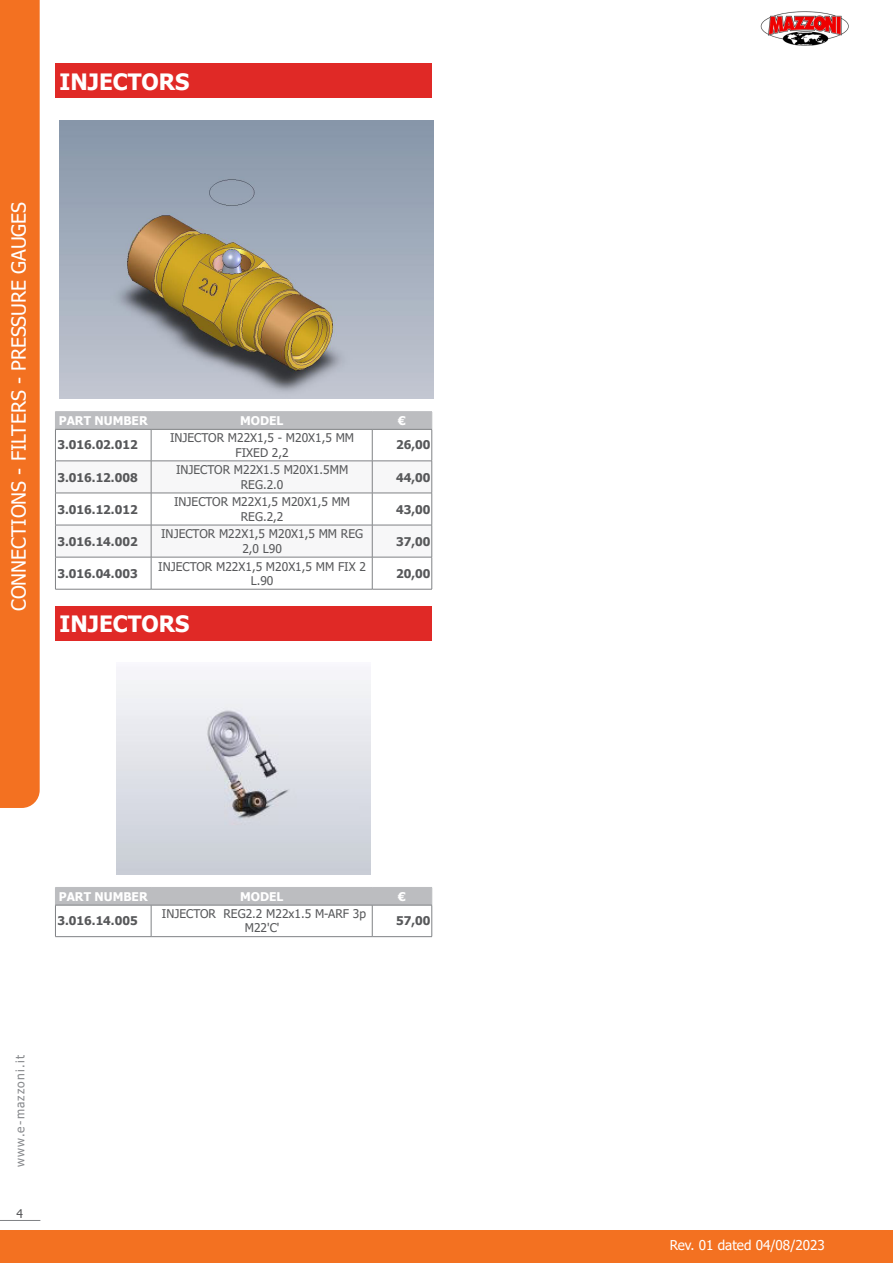
<style>
.page{position:relative;width:893px;height:1263px;background:#fff}
.page>*{position:absolute;margin:0;border:0;box-sizing:border-box;transform-origin:0 0}
.Gruppo_Descrizione{font:700 22.5px "Tahoma";color:#fff}
.t1{font:19.5px "Tahoma";color:#fff}
.t2{font:13.5px "Tahoma";color:#fff}
.TabDati_Val{font:12px/14.4px "Tahoma";color:#57585a;text-align:center}
.Codice{font:700 12px "Tahoma";color:#57585a}
.TabDati_Int{font:700 12px "Tahoma";color:#fff}
.Prezzo{font:700 12px "Tahoma";color:#57585a}
.t3{font:12px "Tahoma";letter-spacing:.1em;color:#87898c}
</style>
<div class="page">
<div style="left:0;top:1230px;width:893px;height:33px;background:#f37121"></div>
<div style="left:0;top:0;width:40px;height:808px;background:#f37121"></div>
<hr style="left:0;top:1220px;width:40px;height:1px;background:#808285">
<img style="left:760px;top:11px;width:89px;height:35px">
<div style="left:55px;top:64px;width:377px;height:34px;background:#e02926"></div>
<img style="left:60px;top:121px;width:374px;height:278px">
<svg style="left:56px;top:462px;width:376px;height:95px"></svg>
<hr style="left:55px;top:411px;width:96px;height:1px;background:#bcbdc0">
<hr style="left:151px;top:411px;width:221px;height:1px;background:#bcbdc0">
<hr style="left:372px;top:411px;width:60px;height:1px;background:#bcbdc0">
<div style="left:55px;top:412px;width:378px;height:17px;background:#bcbdc0"></div>
<hr style="left:55px;top:429px;width:96px;height:1px;background:#808285">
<hr style="left:55px;top:429px;width:1px;height:32px;background:#808285">
<hr style="left:151px;top:429px;width:221px;height:1px;background:#808285">
<hr style="left:151px;top:429px;width:1px;height:32px;background:#808285">
<hr style="left:372px;top:429px;width:60px;height:1px;background:#808285">
<hr style="left:372px;top:429px;width:1px;height:32px;background:#808285">
<hr style="left:432px;top:429px;width:1px;height:32px;background:#808285">
<hr style="left:55px;top:461px;width:96px;height:1px;background:#808285">
<hr style="left:55px;top:461px;width:1px;height:32px;background:#808285">
<hr style="left:151px;top:461px;width:221px;height:1px;background:#808285">
<hr style="left:151px;top:461px;width:1px;height:32px;background:#808285">
<hr style="left:372px;top:461px;width:60px;height:1px;background:#808285">
<hr style="left:372px;top:461px;width:1px;height:32px;background:#808285">
<hr style="left:432px;top:461px;width:1px;height:32px;background:#808285">
<hr style="left:55px;top:493px;width:96px;height:1px;background:#808285">
<hr style="left:55px;top:493px;width:1px;height:32px;background:#808285">
<hr style="left:151px;top:493px;width:221px;height:1px;background:#808285">
<hr style="left:151px;top:493px;width:1px;height:32px;background:#808285">
<hr style="left:372px;top:493px;width:60px;height:1px;background:#808285">
<hr style="left:372px;top:493px;width:1px;height:32px;background:#808285">
<hr style="left:432px;top:493px;width:1px;height:32px;background:#808285">
<hr style="left:55px;top:525px;width:96px;height:1px;background:#808285">
<hr style="left:55px;top:525px;width:1px;height:32px;background:#808285">
<hr style="left:151px;top:525px;width:221px;height:1px;background:#808285">
<hr style="left:151px;top:525px;width:1px;height:32px;background:#808285">
<hr style="left:372px;top:525px;width:60px;height:1px;background:#808285">
<hr style="left:372px;top:525px;width:1px;height:32px;background:#808285">
<hr style="left:432px;top:525px;width:1px;height:32px;background:#808285">
<hr style="left:55px;top:557px;width:96px;height:1px;background:#808285">
<hr style="left:55px;top:557px;width:1px;height:32px;background:#808285">
<hr style="left:151px;top:557px;width:221px;height:1px;background:#808285">
<hr style="left:151px;top:557px;width:1px;height:32px;background:#808285">
<hr style="left:372px;top:557px;width:60px;height:1px;background:#808285">
<hr style="left:372px;top:557px;width:1px;height:32px;background:#808285">
<hr style="left:432px;top:557px;width:1px;height:32px;background:#808285">
<hr style="left:55px;top:589px;width:96px;height:1px;background:#808285">
<hr style="left:151px;top:589px;width:221px;height:1px;background:#808285">
<hr style="left:372px;top:589px;width:60px;height:1px;background:#808285">
<div style="left:55px;top:606px;width:377px;height:35px;background:#e02926"></div>
<img style="left:116px;top:670px;width:255px;height:204px">
<div style="left:55px;top:887px;width:378px;height:18px;background:#bcbdc0"></div>
<hr style="left:55px;top:905px;width:96px;height:1px;background:#808285">
<hr style="left:55px;top:905px;width:1px;height:31px;background:#808285">
<hr style="left:151px;top:905px;width:221px;height:1px;background:#808285">
<hr style="left:151px;top:905px;width:1px;height:31px;background:#808285">
<hr style="left:372px;top:905px;width:60px;height:1px;background:#808285">
<hr style="left:372px;top:905px;width:1px;height:31px;background:#808285">
<hr style="left:432px;top:905px;width:1px;height:31px;background:#808285">
<hr style="left:55px;top:936px;width:96px;height:1px;background:#808285">
<hr style="left:151px;top:936px;width:221px;height:1px;background:#808285">
<hr style="left:372px;top:936px;width:60px;height:1px;background:#808285">
<p class="Gruppo_Descrizione" style="left:60px;top:66px;width:131px">INJECTORS</p>
<h2 class="t1" style="left:6px;top:611px;width:411px;rotate:-90deg">CONNECTIONS - FILTERS - PRESSURE GAUGES</h2>
<p class="TabDati_Int" style="left:59px;top:412px;width:90px">PART NUMBER</p>
<p class="TabDati_Int" style="left:240px;top:412px;width:45px">MODEL</p>
<p class="TabDati_Int" style="left:398px;top:412px;width:9px">€</p>
<p class="Codice" style="left:58px;top:437px;width:82px">3.016.02.012</p>
<p class="TabDati_Val" style="left:170px;top:431px;width:186px">INJECTOR M22X1,5 - M20X1,5 MM<br>FIXED 2,2</p>
<p class="Prezzo" style="left:396px;top:437px;width:36px">26,00</p>
<p class="Codice" style="left:58px;top:469px;width:82px">3.016.12.008</p>
<p class="TabDati_Val" style="left:176px;top:463px;width:174px">INJECTOR M22X1.5 M20X1.5MM<br>REG.2.0</p>
<p class="Prezzo" style="left:396px;top:469px;width:36px">44,00</p>
<p class="Codice" style="left:58px;top:501px;width:82px">3.016.12.012</p>
<p class="TabDati_Val" style="left:174px;top:495px;width:178px">INJECTOR M22X1,5 M20X1,5 MM<br>REG.2,2</p>
<p class="Prezzo" style="left:396px;top:501px;width:36px">43,00</p>
<p class="Codice" style="left:58px;top:533px;width:82px">3.016.14.002</p>
<p class="TabDati_Val" style="left:161px;top:528px;width:203px">INJECTOR M22X1,5 M20X1,5 MM REG<br>2,0 L90</p>
<p class="Prezzo" style="left:396px;top:533px;width:36px">37,00</p>
<p class="Codice" style="left:58px;top:565px;width:82px">3.016.04.003</p>
<p class="TabDati_Val" style="left:158px;top:560px;width:209px">INJECTOR M22X1,5 M20X1,5 MM FIX 2<br>L.90</p>
<p class="Prezzo" style="left:396px;top:565px;width:36px">20,00</p>
<p class="Gruppo_Descrizione" style="left:60px;top:608px;width:131px">INJECTORS</p>
<p class="TabDati_Int" style="left:59px;top:888px;width:90px">PART NUMBER</p>
<p class="TabDati_Int" style="left:240px;top:888px;width:45px">MODEL</p>
<p class="TabDati_Int" style="left:398px;top:888px;width:9px">€</p>
<p class="Codice" style="left:58px;top:912px;width:82px">3.016.14.005</p>
<p class="TabDati_Val" style="left:162px;top:907px;width:206px">INJECTOR REG2.2 M22x1.5 M-ARF 3p<br>M22'C'</p>
<p class="Prezzo" style="left:396px;top:912px;width:36px">57,00</p>
<p class="t3" style="left:12px;top:1167px;width:113px;rotate:-90deg">www.e-mazzoni.it</p>
<p class="TabDati_Val" style="left:17px;top:1207px;width:8px">4</p>
<p class="t2" style="left:670px;top:1236px;width:157px">Rev. 01 dated 04/08/2023</p>
</div>
